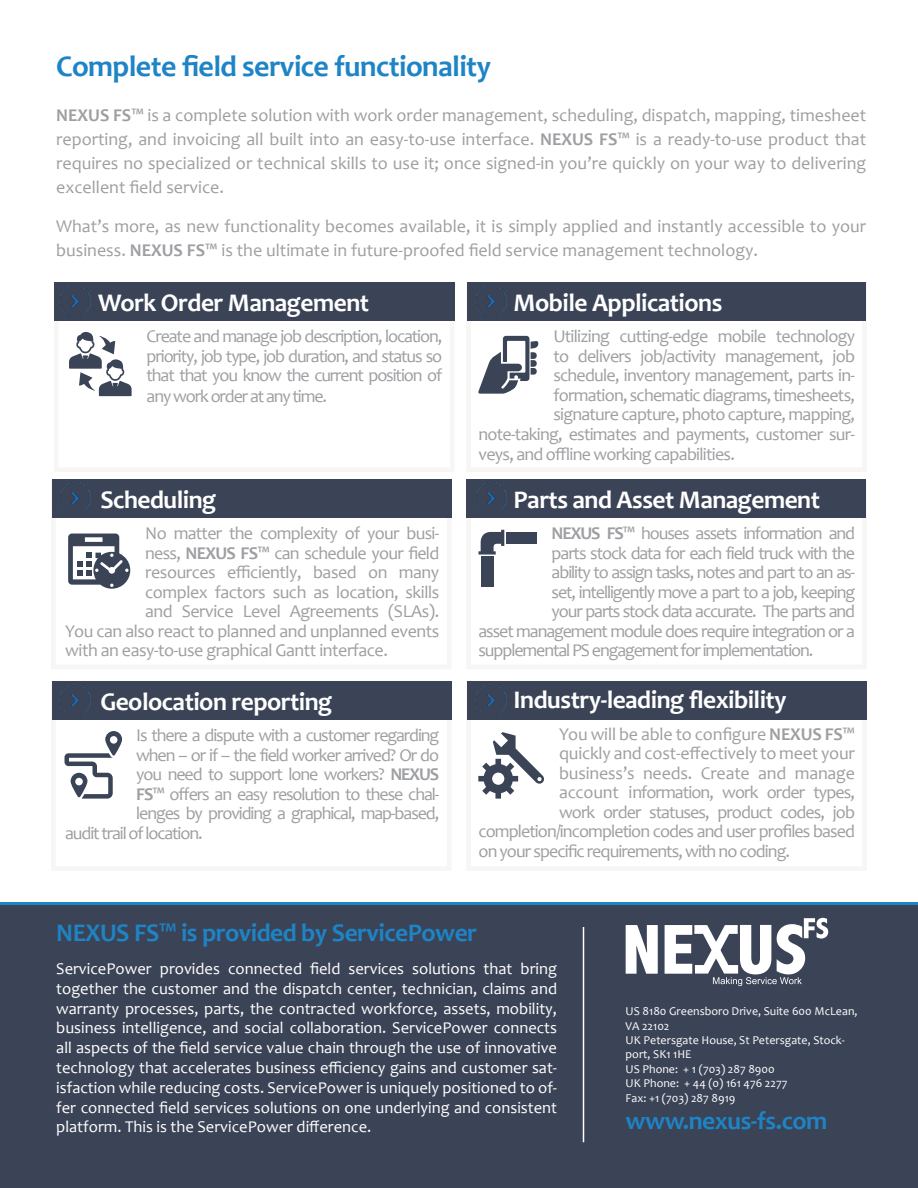
<style>
.page{position:relative;width:918px;height:1188px;background:#fff}
.page>*{position:absolute;margin:0;border:0;box-sizing:border-box;transform-origin:0 0}
.t1{font:700 30px "Candara";letter-spacing:-.02em;color:#1e84c6}
.t2{font:700 25.5px "Candara";letter-spacing:-.02em;color:#fff}
.t3{font:700 25.5px "Candara";letter-spacing:-.02em;color:#1e84c6}
.t4{font:18px/24px "Candara";letter-spacing:-.04em;color:#9d9fa2;text-align:justify}
.t5{font:18px "Candara";letter-spacing:-.06em;color:#9d9fa2}
.t6{font:18px/24px "Candara";color:#9d9fa2}
.t7{font:18px "Candara";letter-spacing:-.01em;color:#9d9fa2}
.t8{font:16.5px/19.8px "Candara";color:#fff;text-align:justify}
.t9{font:12px/14.4px "Candara";color:#fff}
.s1{font-weight:700}
</style>
<div class="page">
<svg style="left:69px;top:332px;width:63px;height:64px"></svg>
<svg style="left:478px;top:336px;width:60px;height:57px"></svg>
<svg style="left:68px;top:534px;width:62px;height:55px"></svg>
<svg style="left:65px;top:731px;width:56px;height:68px"></svg>
<svg style="left:478px;top:732px;width:66px;height:67px"></svg>
<div style="left:467px;top:282px;width:399px;height:38px;background:#3b4356"></div>
<div style="left:54px;top:282px;width:401px;height:38px;background:#3b4356"></div>
<div style="left:52px;top:479px;width:400px;height:39px;background:#3b4356"></div>
<div style="left:466px;top:479px;width:400px;height:39px;background:#3b4356"></div>
<div style="left:467px;top:681px;width:400px;height:38px;background:#3b4356"></div>
<div style="left:52px;top:681px;width:400px;height:38px;background:#3b4356"></div>
<img style="left:59px;top:285px;width:31px;height:31px">
<img style="left:476px;top:286px;width:31px;height:30px">
<img style="left:59px;top:483px;width:31px;height:30px">
<img style="left:476px;top:483px;width:31px;height:30px">
<img style="left:476px;top:684px;width:31px;height:31px">
<img style="left:59px;top:684px;width:31px;height:31px">
<div style="left:0;top:902px;width:918px;height:286px;background:#3b4356"></div>
<hr style="left:0;top:902px;width:918px;height:2px;background:#1e84c6">
<hr style="left:583px;top:927px;width:1px;height:215px;background:#fff">
<svg style="left:626px;top:925px;width:32px;height:49px"></svg>
<svg style="left:665px;top:918px;width:163px;height:68px"></svg>
<div style="left:481px;top:557px;width:13px;height:30px;background:#3b4457"></div>
<div style="left:507px;top:532px;width:30px;height:12px;background:#3b4457"></div>
<svg style="left:479px;top:530px;width:25px;height:25px"></svg>
<h1 class="t1" style="left:56px;top:47px;width:437px">Complete field service functionality</h1>
<p class="t4" style="left:56px;top:103px;width:812px"><span class="s1">NEXUS FS™</span> is a complete solution with work order management, scheduling, dispatch, mapping, timesheet reporting, and invoicing all built into an easy-to-use interface. <span class="s1">NEXUS FS™</span> is a ready-to-use product that requires no specialized or technical skills to use it; once signed-in you’re quickly on your way to delivering excellent field service.</p>
<p class="t6" style="left:56px;top:214px;width:812px">What’s more, as new functionality becomes available, it is simply applied and instantly accessible to your business. <span class="s1">NEXUS FS™</span> is the ultimate in future-proofed field service management technology.</p>
<h2 class="t2" style="left:514px;top:286px;width:210px">Mobile Applications</h2>
<p class="t4" style="left:553px;top:324px;width:303px">Utilizing cutting-edge mobile technology</p>
<p class="t4" style="left:553px;top:344px;width:303px">to delivers job/activity management, job</p>
<p class="t4" style="left:553px;top:363px;width:303px">schedule, inventory management, parts in-</p>
<p class="t4" style="left:553px;top:383px;width:303px">formation, schematic diagrams, timesheets,</p>
<p class="t4" style="left:553px;top:402px;width:303px">signature capture, photo capture, mapping,</p>
<p class="t4" style="left:478px;top:422px;width:378px">note-taking, estimates and payments, customer sur-</p>
<p class="t4" style="left:478px;top:442px;width:258px">veys, and offline working capabilities.</p>
<h2 class="t2" style="left:98px;top:286px;width:272px">Work Order Management</h2>
<p class="t4" style="left:147px;top:326px;width:297px;line-height:20px">Create and manage job description, location, priority, job type, job duration, and status so that that you know the current position of any work order at any time.</p>
<h2 class="t2" style="left:100px;top:484px;width:117px">Scheduling</h2>
<p class="t4" style="left:145px;top:521px;width:296px">No matter the complexity of your busi-</p>
<p class="t4" style="left:145px;top:541px;width:295px">ness, <span class="s1">NEXUS FS™</span> can schedule your field</p>
<p class="t4" style="left:145px;top:560px;width:296px">resources efficiently, based on many</p>
<p class="t4" style="left:145px;top:580px;width:296px">complex factors such as location, skills</p>
<p class="t4" style="left:145px;top:599px;width:295px">and Service Level Agreements (SLAs).</p>
<p class="t4" style="left:65px;top:619px;width:376px">You can also react to planned and unplanned events</p>
<p class="t4" style="left:65px;top:638px;width:324px">with an easy-to-use graphical Gantt interface.</p>
<h2 class="t2" style="left:100px;top:685px;width:233px">Geolocation reporting</h2>
<p class="t5" style="left:136px;top:724px;width:305px">Is there a dispute with a customer regarding</p>
<p class="t5" style="left:136px;top:743px;width:304px">when – or if – the field worker arrived? Or do</p>
<p class="t5" style="left:136px;top:763px;width:305px">you need to support lone workers? <span class="s1">NEXUS</span></p>
<p class="t5" style="left:136px;top:782px;width:305px"><span class="s1">FS™</span> offers an easy resolution to these chal-</p>
<p class="t5" style="left:136px;top:802px;width:305px">lenges by providing a graphical, map-based,</p>
<p class="t5" style="left:65px;top:821px;width:139px">audit trail of location.</p>
<h2 class="t2" style="left:514px;top:484px;width:308px">Parts and Asset Management</h2>
<p class="t5" style="left:552px;top:522px;width:305px"><span class="s1">NEXUS FS™</span> houses assets information and</p>
<p class="t5" style="left:552px;top:542px;width:305px">parts stock data for each field truck with the</p>
<p class="t5" style="left:552px;top:561px;width:305px">ability to assign tasks, notes and part to an as-</p>
<p class="t5" style="left:552px;top:581px;width:305px">set, intelligently move a part to a job, keeping</p>
<p class="t5" style="left:552px;top:600px;width:305px">your parts stock data accurate. The parts and</p>
<p class="t5" style="left:479px;top:620px;width:378px">asset management module does require integration or a</p>
<p class="t5" style="left:479px;top:639px;width:336px">supplemental PS engagement for implementation.</p>
<h2 class="t2" style="left:514px;top:684px;width:275px">Industry-leading flexibility</h2>
<p class="t7" style="left:559px;top:722px;width:297px">You will be able to configure <span class="s1">NEXUS FS™</span></p>
<p class="t7" style="left:559px;top:742px;width:297px">quickly and cost-effectively to meet your</p>
<p class="t7" style="left:559px;top:761px;width:297px">business’s needs. Create and manage</p>
<p class="t4" style="left:559px;top:780px;width:297px">account information, work order types,</p>
<p class="t4" style="left:559px;top:800px;width:297px">work order statuses, product codes, job</p>
<p class="t4" style="left:479px;top:819px;width:378px">completion/incompletion codes and user profiles based</p>
<p class="t4" style="left:479px;top:839px;width:313px">on your specific requirements, with no coding.</p>
<h2 class="t3" style="left:56px;top:916px;width:422px">NEXUS FS™ is provided by ServicePower</h2>
<p class="t8" style="left:56px;top:959px;width:502px">ServicePower provides connected field services solutions that bring together the customer and the dispatch center, technician, claims and warranty processes, parts, the contracted workforce, assets, mobility, business intelligence, and social collaboration. ServicePower connects all aspects of the field service value chain through the use of innovative technology that accelerates business efficiency gains and customer sat&shy;isfaction while reducing costs. ServicePower is uniquely positioned to of&shy;fer connected field services solutions on one underlying and consistent platform. This is the ServicePower difference.</p>
<p class="t9" style="left:626px;top:1004px;width:233px">US 8180 Greensboro Drive, Suite 600 McLean,<br>VA 22102<br>UK Petersgate House, St Petersgate, Stock&shy;port, SK1 1HE<br>US Phone: + 1 (703) 287 8900<br>UK Phone: + 44 (0) 161 476 2277<br>Fax: +1 (703) 287 8919</p>
<h2 class="t3" style="left:626px;top:1104px;width:203px">www.nexus-fs.com</h2>
</div>
